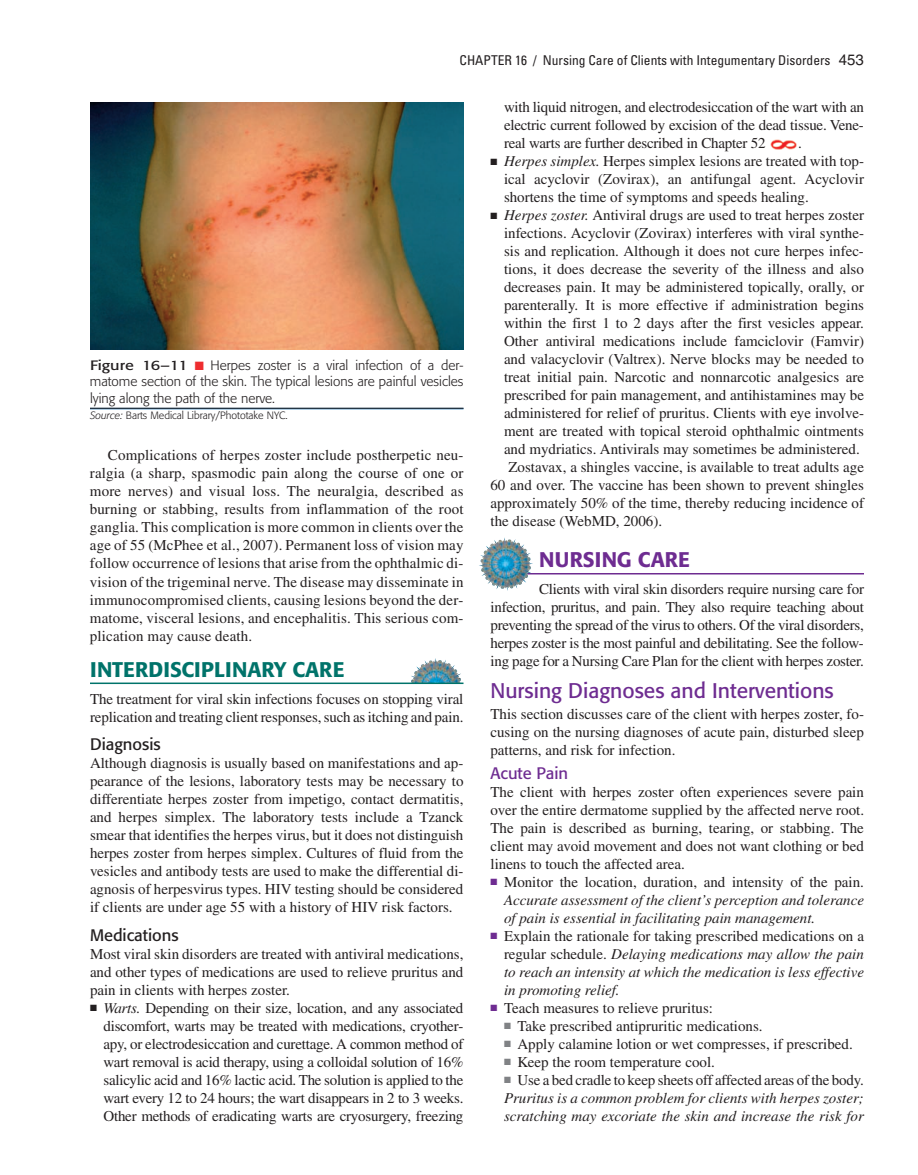
<style>
.page{position:relative;width:918px;height:1175px;background:#fff}
.page>*{position:absolute;margin:0;border:0;box-sizing:border-box;transform-origin:0 0}
.t1{font:21px "Formata";color:#6e2c91}
.t2{font:500 21px "Formata";color:#00736a}
.t3{font:500 21px "Formata";color:#6e2c91}
.t4{font:16.5px "Formata";color:#231f20}
.t5{font:16.5px "Formata";color:#6e2c91}
.t6{font:15px/18px "Times";color:#231f20;text-align:justify}
.t7{font:italic 15px/18px "Times";color:#231f20;text-align:justify}
.t8{font:300 13.5px/16.5px "Formata";color:#231f20;text-align:justify}
.t9{font:condensed 13.5px "Univers";color:#231f20}
.t10{font:300 10.5px "Formata";color:#231f20}
.s1{font-family:"Helvetica";font-stretch:normal;font-size:15px}
.s2{font-weight:400}
.s3{color:#ee2d2f}
.s4{font-style:italic}
.s5{color:#6e2c91}
.s6{font-style:normal}
.s7{color:#808285}
</style>
<div class="page">
<svg style="left:90px;top:102px;width:774px;height:583px"></svg>
<p class="t9" style="left:460px;top:55px;width:406px">CHAPTER 16 / Nursing Care of Clients with Integumentary Disorders <span class="s1">453</span></p>
<p class="t8" style="left:90px;top:357px;width:375px"><span class="s2">Figure 16–11</span> <span class="s3">■</span> Herpes zoster is a viral infection of a der&shy;matome section of the skin. The typical lesions are painful vesicles lying along the path of the nerve.</p>
<p class="t10" style="left:90px;top:411px;width:199px"><span class="s4">Source:</span> Barts Medical Library/Phototake NYC.</p>
<p class="t6" style="left:90px;top:448px;width:375px;text-indent:18px">Complications of herpes zoster include postherpetic neu&shy;ralgia (a sharp, spasmodic pain along the course of one or more nerves) and visual loss. The neuralgia, described as burning or stabbing, results from inflammation of the root ganglia. This complication is more common in clients over the age of 55 (McPhee et al., 2007). Permanent loss of vision may follow occurrence of lesions that arise from the ophthalmic di&shy;vision of the trigeminal nerve. The disease may disseminate in immunocompromised clients, causing lesions beyond the der&shy;matome, visceral lesions, and encephalitis. This serious com&shy;plication may cause death.</p>
<h1 class="t2" style="left:90px;top:659px;width:256px">INTERDISCIPLINARY CARE</h1>
<p class="t6" style="left:90px;top:691px;width:375px">The treatment for viral skin infections focuses on stopping viral replication and treating client responses, such as itching and pain.</p>
<p class="t4" style="left:90px;top:737px;width:72px">Diagnosis</p>
<p class="t6" style="left:90px;top:755px;width:375px">Although diagnosis is usually based on manifestations and ap&shy;pearance of the lesions, laboratory tests may be necessary to differentiate herpes zoster from impetigo, contact dermatitis, and herpes simplex. The laboratory tests include a Tzanck smear that identifies the herpes virus, but it does not distinguish herpes zoster from herpes simplex. Cultures of fluid from the vesicles and antibody tests are used to make the differential di&shy;agnosis of herpesvirus types. HIV testing should be considered if clients are under age 55 with a history of HIV risk factors.</p>
<p class="t4" style="left:90px;top:927px;width:90px">Medications</p>
<p class="t6" style="left:90px;top:946px;width:375px">Most viral skin disorders are treated with antiviral medications, and other types of medications are used to relieve pruritus and pain in clients with herpes zoster.</p>
<p class="t6" style="left:104px;top:1000px;width:362px;text-indent:-14px">■ <span class="s4">Warts.</span> Depending on their size, location, and any associated discomfort, warts may be treated with medications, cryother&shy;apy, or electrodesiccation and curettage. A common method of wart removal is acid therapy, using a colloidal solution of 16% salicylic acid and 16% lactic acid. The solution is applied to the wart every 12 to 24 hours; the wart disappears in 2 to 3 weeks.<br>Other methods of eradicating warts are cryosurgery, freezing</p>
<p class="t6" style="left:504px;top:100px;width:361px">with liquid nitrogen, and electrodesiccation of the wart with an electric current followed by excision of the dead tissue. Vene&shy;real warts are further described in Chapter 52</p>
<p class="t6" style="left:798px;top:136px;width:5px">.</p>
<p class="t6" style="left:504px;top:154px;width:362px;text-indent:-14px">■ <span class="s4">Herpes simplex.</span> Herpes simplex lesions are treated with top&shy;ical acyclovir (Zovirax), an antifungal agent. Acyclovir shortens the time of symptoms and speeds healing.</p>
<p class="t6" style="left:490px;top:208px;width:375px">■ <span class="s4">Herpes zoster.</span> Antiviral drugs are used to treat herpes zoster</p>
<p class="t6" style="left:504px;top:226px;width:362px">infections. Acyclovir (Zovirax) interferes with viral synthe-</p>
<p class="t6" style="left:504px;top:244px;width:361px">sis and replication. Although it does not cure herpes infec-</p>
<p class="t6" style="left:504px;top:262px;width:361px">tions, it does decrease the severity of the illness and also</p>
<p class="t6" style="left:504px;top:280px;width:362px">decreases pain. It may be administered topically, orally, or</p>
<p class="t6" style="left:504px;top:298px;width:362px">parenterally. It is more effective if administration begins</p>
<p class="t6" style="left:504px;top:316px;width:361px">within the first 1 to 2 days after the first vesicles appear.</p>
<p class="t6" style="left:504px;top:334px;width:362px">Other antiviral medications include famciclovir (Famvir)</p>
<p class="t6" style="left:504px;top:352px;width:361px">and valacyclovir (Valtrex). Nerve blocks may be needed to</p>
<p class="t6" style="left:504px;top:370px;width:362px">treat initial pain. Narcotic and nonnarcotic analgesics are</p>
<p class="t6" style="left:504px;top:388px;width:362px">prescribed for pain management, and antihistamines may be</p>
<p class="t6" style="left:504px;top:406px;width:362px">administered for relief of pruritus. Clients with eye involve-</p>
<p class="t6" style="left:504px;top:424px;width:361px">ment are treated with topical steroid ophthalmic ointments</p>
<p class="t6" style="left:504px;top:442px;width:357px">and mydriatics. Antivirals may sometimes be administered.</p>
<p class="t6" style="left:508px;top:460px;width:357px">Zostavax, a shingles vaccine, is available to treat adults age</p>
<p class="t6" style="left:490px;top:478px;width:375px">60 and over. The vaccine has been shown to prevent shingles</p>
<p class="t6" style="left:490px;top:496px;width:375px">approximately 50% of the time, thereby reducing incidence of</p>
<p class="t6" style="left:490px;top:514px;width:173px">the disease (WebMD, 2006).</p>
<h1 class="t3" style="left:539px;top:550px;width:152px">NURSING CARE</h1>
<p class="t6" style="left:491px;top:581px;width:375px;text-indent:49px">Clients with viral skin disorders require nursing care for infection, pruritus, and pain. They also require teaching about preventing the spread of the virus to others. Of the viral disorders, herpes zoster is the most painful and debilitating. See the follow&shy;ing page for a Nursing Care Plan for the client with herpes zoster.</p>
<h1 class="t1" style="left:490px;top:680px;width:345px">Nursing Diagnoses and Interventions</h1>
<p class="t6" style="left:490px;top:706px;width:375px">This section discusses care of the client with herpes zoster, fo&shy;cusing on the nursing diagnoses of acute pain, disturbed sleep patterns, and risk for infection.</p>
<p class="t5" style="left:490px;top:765px;width:79px">Acute Pain</p>
<p class="t6" style="left:490px;top:784px;width:375px">The client with herpes zoster often experiences severe pain over the entire dermatome supplied by the affected nerve root.<br>The pain is described as burning, tearing, or stabbing. The client may avoid movement and does not want clothing or bed linens to touch the affected area.</p>
<p class="t7" style="left:504px;top:874px;width:361px;text-indent:-14px"><span class="s5">■</span> <span class="s6">Monitor the location, duration, and intensity of the pain.<br></span>Accurate assessment of the client’s perception and tolerance of pain is essential in facilitating pain management.</p>
<p class="t7" style="left:504px;top:928px;width:361px;text-indent:-14px"><span class="s5">■</span> <span class="s6">Explain the rationale for taking prescribed medications on a regular schedule.</span> Delaying medications may allow the pain to reach an intensity at which the medication is less effective in promoting relief.</p>
<p class="t6" style="left:490px;top:1000px;width:224px"><span class="s5">■</span> Teach measures to relieve pruritus:</p>
<p class="t6" style="left:504px;top:1018px;width:260px"><span class="s7">■</span> Take prescribed antipruritic medications.</p>
<p class="t6" style="left:504px;top:1036px;width:350px"><span class="s7">■</span> Apply calamine lotion or wet compresses, if prescribed.</p>
<p class="t6" style="left:504px;top:1054px;width:212px"><span class="s7">■</span> Keep the room temperature cool.</p>
<p class="t7" style="left:504px;top:1072px;width:362px"><span class="s7">■</span> <span class="s6">Use a bed cradle to keep sheets off affected areas of the body.<br></span>Pruritus is a common problem for clients with herpes zoster; scratching may excoriate the skin and increase the risk for</p>
</div>
